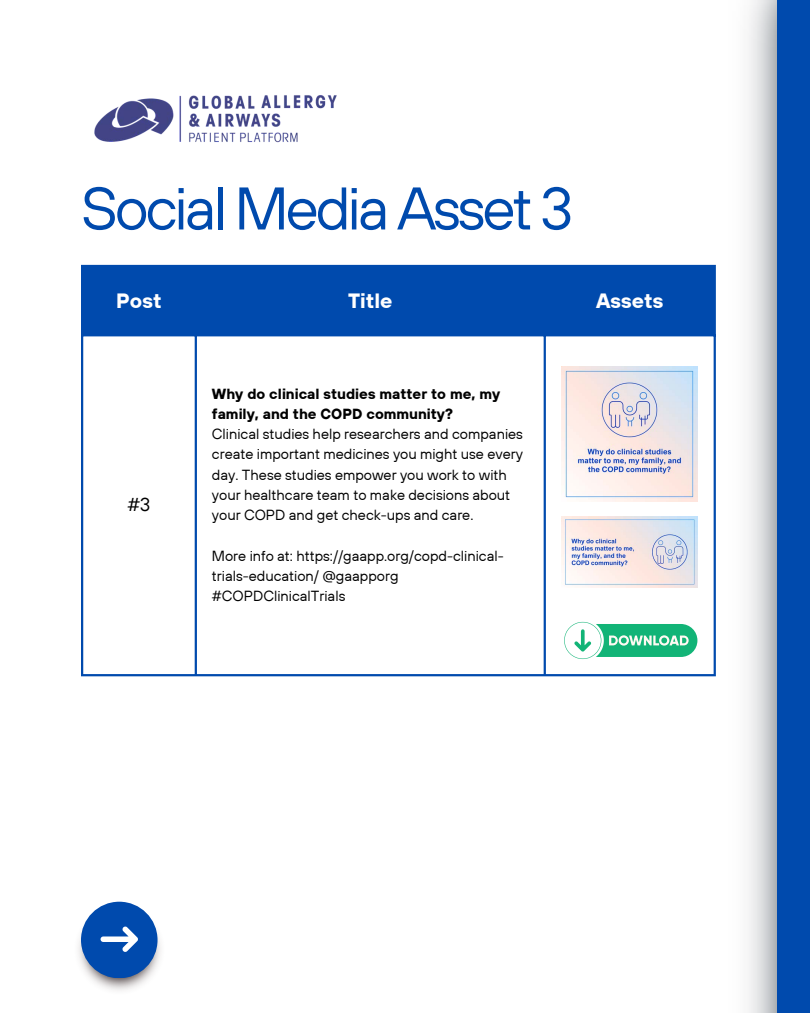
<style>
.page{position:relative;width:810px;height:1013px;background:#fff}
.page>*{position:absolute;margin:0;border:0;box-sizing:border-box;transform-origin:0 0}
.t1{font:60px "TT Hoves";letter-spacing:-.05em;color:#004aad}
.t2{font:700 20.6px "TT Hoves";color:#fff}
.t3{font:18.6px "TT Hoves";color:#000}
.t4{font:14.6px/20.2px "TT Hoves";color:#000}
.t5{font:700 14.6px/20.2px "TT Hoves";color:#000}
</style>
<div class="page">
<img style="left:545px;top:0;width:232px;height:1012px">
<div style="left:777px;top:0;width:33px;height:1012px;background:#004aad"></div>
<img style="left:78px;top:916px;width:83px;height:75px">
<div style="left:81px;top:901px;width:77px;height:77px;background:#004aad;border-radius:50%"></div>
<svg style="left:101px;top:926px;width:37px;height:25px"></svg>
<div style="left:83px;top:267px;width:631px;height:67px;background:#004aad"></div>
<hr style="left:81px;top:267px;width:2px;height:407px;background:#004aad">
<hr style="left:195px;top:267px;width:2px;height:407px;background:#004aad">
<hr style="left:544px;top:267px;width:2px;height:407px;background:#004aad">
<hr style="left:714px;top:267px;width:2px;height:407px;background:#004aad">
<hr style="left:81px;top:265px;width:635px;height:2px;background:#004aad">
<hr style="left:81px;top:334px;width:635px;height:2px;background:#004aad">
<hr style="left:81px;top:674px;width:635px;height:2px;background:#004aad">
<img style="left:94px;top:95px;width:243px;height:48px">
<svg style="left:562px;top:619px;width:135px;height:42px"></svg>
<img style="left:562px;top:516px;width:135px;height:71px">
<img style="left:562px;top:366px;width:135px;height:136px">
<p class="t1" style="left:81px;top:169px;width:494px">Social Media Asset 3</p>
<h1 class="t2" style="left:116px;top:287px;width:47px">Post</h1>
<p class="t2" style="left:348px;top:287px;width:46px">Title</p>
<p class="t2" style="left:596px;top:287px;width:69px">Assets</p>
<p class="t3" style="left:127px;top:492px;width:24px">#3</p>
<p class="t5" style="left:212px;top:383px;width:290px">Why do clinical studies matter to me, my family, and the COPD community?</p>
<p class="t4" style="left:212px;top:423px;width:313px">Clinical studies help researchers and companies create important medicines you might use every day. These studies empower you work to with your healthcare team to make decisions about your COPD and get check-ups and care.</p>
<p class="t4" style="left:212px;top:545px;width:293px">More info at: https://gaapp.org/copd-clinical&shy;trials-education/ @gaapporg #COPDClinicalTrials</p>
</div>
